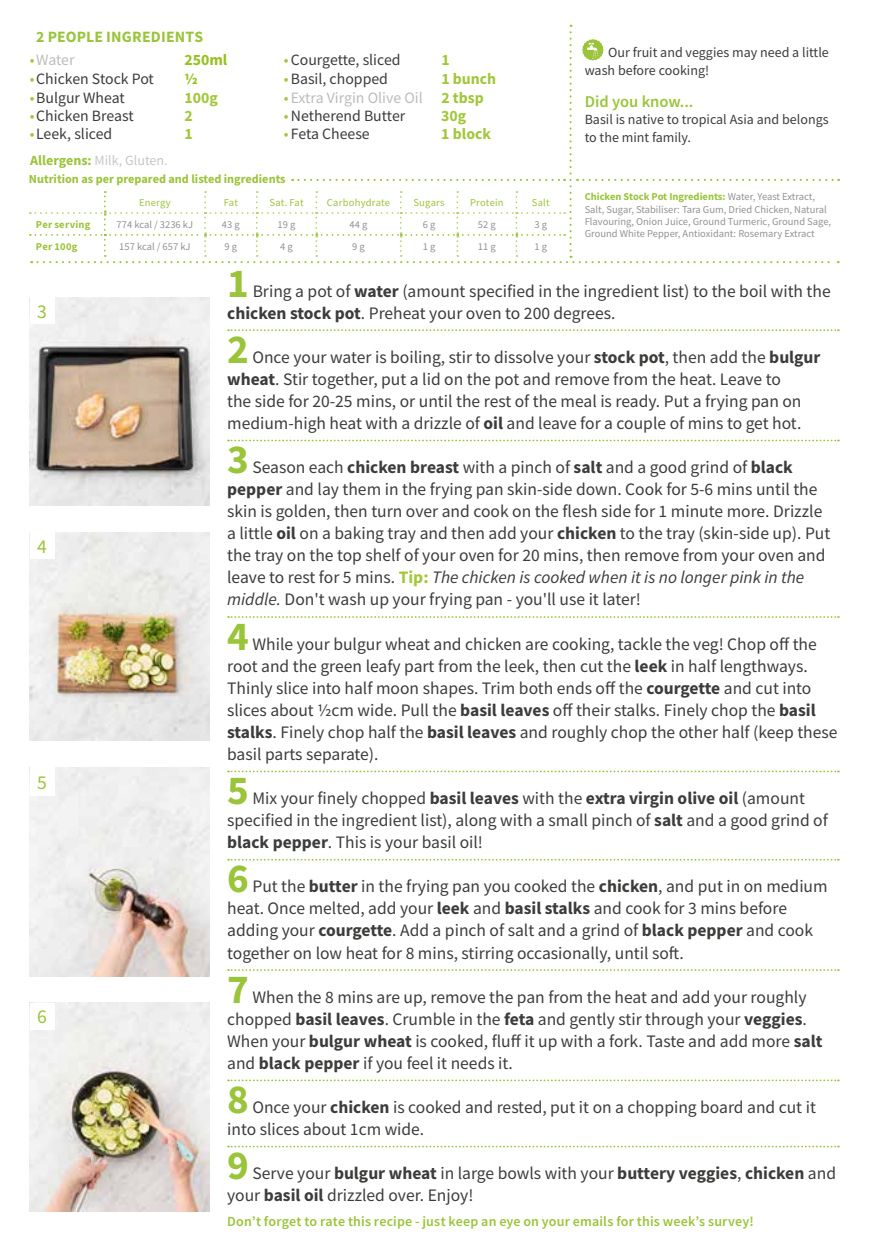
<style>
.page{position:relative;width:869px;height:1241px;background:#fff}
.page>*{position:absolute;margin:0;border:0;box-sizing:border-box;transform-origin:0 0}
.t1{font:700 41.12px "Source Sans Pro";color:#9ac43a}
.t2{font:19.6px "Source Sans Pro";color:#9ac43a}
.t3{font:17.5px/22.1px "Source Sans Pro";color:#3c3c3b}
.t4{font:600 16.45px "Source Sans Pro";color:#9ac43a}
.t5{font:15.75px "Source Sans Pro";color:#3c3c3b}
.t6{font:15.75px "Source Sans Pro";color:#bcbcbc}
.t7{font:700 15.75px "Source Sans Pro";color:#a2c73a}
.t8{font:700 15.75px "Source Sans Pro";letter-spacing:.01em;color:#9ac43a}
.t9{font:700 15.75px "Source Sans Pro";color:#95c11f}
.t10{font:14px/17.5px "Source Sans Pro";color:#3c3c3b}
.t11{font:600 14px "Source Sans Pro";letter-spacing:.015em;color:#9ac43a}
.t12{font:14px "Source Sans Pro";color:#c6c6c6}
.t13{font:700 12.25px "Source Sans Pro";color:#9ac43a}
.t14{font:10.5px/12.2px "Source Sans Pro";color:#929292}
.t15{font:10.5px "Source Sans Pro";letter-spacing:.02em;color:#9ac43a}
.t16{font:700 10.5px "Source Sans Pro";letter-spacing:.025em;color:#9ac43a}
.s1{color:#a2c73a}
.s2{font-weight:700;color:#a2c73a}
.s3{font-weight:700;color:#9ac43a}
.s4{font-weight:700}
.s5{font-style:italic}
</style>
<div class="page">
<img style="left:30px;top:297px;width:180px;height:208px">
<svg style="left:228px;top:329px;width:610px;height:2px"></svg>
<svg style="left:228px;top:439px;width:610px;height:2px"></svg>
<svg style="left:228px;top:616px;width:610px;height:1px"></svg>
<svg style="left:228px;top:770px;width:610px;height:2px"></svg>
<svg style="left:228px;top:858px;width:610px;height:2px"></svg>
<svg style="left:228px;top:969px;width:610px;height:1px"></svg>
<svg style="left:228px;top:1079px;width:610px;height:2px"></svg>
<svg style="left:228px;top:1145px;width:610px;height:2px"></svg>
<img style="left:30px;top:1002px;width:180px;height:208px">
<img style="left:30px;top:767px;width:180px;height:208px">
<img style="left:30px;top:532px;width:180px;height:208px">
<div style="left:30px;top:297px;width:25px;height:27px;background:#fff"></div>
<div style="left:30px;top:532px;width:25px;height:27px;background:#fff"></div>
<div style="left:30px;top:767px;width:25px;height:28px;background:#fff"></div>
<div style="left:30px;top:1002px;width:25px;height:27px;background:#fff"></div>
<svg style="left:30px;top:25px;width:808px;height:238px"></svg>
<p class="t8" style="left:36px;top:26px;width:168px">2 PEOPLE INGREDIENTS</p>
<p class="t6" style="left:30px;top:50px;width:46px"><span class="s1">•</span>Water</p>
<p class="t9" style="left:184px;top:50px;width:44px">250ml</p>
<p class="t5" style="left:284px;top:50px;width:118px"><span class="s1">•</span>Courgette, sliced</p>
<p class="t7" style="left:441px;top:50px;width:10px">1</p>
<p class="t5" style="left:30px;top:69px;width:126px"><span class="s1">•</span>Chicken Stock Pot</p>
<p class="t9" style="left:184px;top:68px;width:15px">½</p>
<p class="t5" style="left:284px;top:69px;width:106px"><span class="s1">•</span>Basil, chopped</p>
<p class="t7" style="left:441px;top:68px;width:56px">1 bunch</p>
<p class="t5" style="left:30px;top:87px;width:96px"><span class="s1">•</span>Bulgur Wheat</p>
<p class="t7" style="left:184px;top:87px;width:35px">100g</p>
<p class="t6" style="left:284px;top:87px;width:201px"><span class="s1">•</span> Extra Virgin Olive Oil <span class="s2">2 tbsp</span></p>
<p class="t5" style="left:30px;top:106px;width:105px"><span class="s1">•</span>Chicken Breast</p>
<p class="t7" style="left:184px;top:105px;width:10px">2</p>
<p class="t5" style="left:284px;top:106px;width:123px"><span class="s1">•</span>Netherend Butter</p>
<p class="t7" style="left:441px;top:105px;width:27px">30g</p>
<p class="t5" style="left:30px;top:124px;width:84px"><span class="s1">•</span>Leek, sliced</p>
<p class="t7" style="left:184px;top:123px;width:10px">1</p>
<p class="t5" style="left:284px;top:124px;width:87px"><span class="s1">•</span> Feta Cheese</p>
<p class="t7" style="left:441px;top:123px;width:51px">1 block</p>
<p class="t12" style="left:30px;top:152px;width:139px"><span class="s3">Allergens:</span> Milk, Gluten.</p>
<p class="t15" style="left:139px;top:196px;width:33px">Energy</p>
<p class="t15" style="left:224px;top:196px;width:16px">Fat</p>
<p class="t15" style="left:269px;top:196px;width:36px">Sat. Fat</p>
<p class="t15" style="left:327px;top:196px;width:65px">Carbohydrate</p>
<p class="t15" style="left:413px;top:196px;width:33px">Sugars</p>
<p class="t15" style="left:470px;top:196px;width:35px">Protein</p>
<p class="t15" style="left:531px;top:196px;width:19px">Salt</p>
<p class="t16" style="left:36px;top:217px;width:56px">Per serving</p>
<p class="t14" style="left:117px;top:218px;width:78px">774 kcal / 3236 kJ</p>
<p class="t14" style="left:222px;top:218px;width:19px">43 g</p>
<p class="t14" style="left:277px;top:218px;width:19px">19 g</p>
<p class="t14" style="left:349px;top:218px;width:19px">44 g</p>
<p class="t14" style="left:422px;top:218px;width:14px">6 g</p>
<p class="t14" style="left:477px;top:218px;width:19px">52 g</p>
<p class="t14" style="left:534px;top:218px;width:14px">3 g</p>
<p class="t16" style="left:36px;top:239px;width:43px">Per 100g</p>
<p class="t14" style="left:119px;top:240px;width:73px">157 kcal / 657 kJ</p>
<p class="t14" style="left:224px;top:240px;width:14px">9 g</p>
<p class="t14" style="left:280px;top:240px;width:14px">4 g</p>
<p class="t14" style="left:352px;top:240px;width:14px">9 g</p>
<p class="t14" style="left:422px;top:240px;width:14px">1 g</p>
<p class="t14" style="left:477px;top:240px;width:19px">11 g</p>
<p class="t14" style="left:534px;top:240px;width:14px">1 g</p>
<p class="t13" style="left:29px;top:170px;width:258px">Nutrition as per prepared and listed ingredients</p>
<p class="t10" style="left:584px;top:44px;width:245px;text-indent:23px">Our fruit and veggies may need a little wash before cooking!</p>
<p class="t4" style="left:584px;top:90px;width:110px">Did you know...</p>
<p class="t10" style="left:584px;top:110px;width:245px">Basil is native to tropical Asia and belongs to the mint family.</p>
<p class="t14" style="left:584px;top:191px;width:248px"><span class="s3">Chicken Stock Pot Ingredients:</span> Water, Yeast Extract, Salt, Sugar, Stabiliser: Tara Gum, Dried Chicken, Natural Flavouring, Onion Juice, Ground Turmeric, Ground Sage, Ground White Pepper, Antioxidant: Rosemary Extract</p>
<p class="t2" style="left:37px;top:299px;width:11px">3</p>
<p class="t2" style="left:37px;top:534px;width:11px">4</p>
<p class="t2" style="left:37px;top:770px;width:11px">5</p>
<p class="t2" style="left:37px;top:1004px;width:11px">6</p>
<h1 class="t1" style="left:227px;top:255px;width:23px">1</h1>
<p class="t3" style="left:227px;top:279px;width:604px;text-indent:25px">Bring a pot of <span class="s4">water</span> (amount specified in the ingredient list) to the boil with the <span class="s4">chicken stock pot</span>. Preheat your oven to 200 degrees.</p>
<h1 class="t1" style="left:227px;top:321px;width:23px">2</h1>
<p class="t3" style="left:227px;top:346px;width:594px;text-indent:25px">Once your water is boiling, stir to dissolve your <span class="s4">stock pot</span>, then add the <span class="s4">bulgur wheat</span>. Stir together, put a lid on the pot and remove from the heat. Leave to<br>the side for 20-25 mins, or until the rest of the meal is ready. Put a frying pan on medium-high heat with a drizzle of <span class="s4">oil</span> and leave for a couple of mins to get hot.</p>
<h1 class="t1" style="left:227px;top:431px;width:23px">3</h1>
<p class="t3" style="left:227px;top:456px;width:604px;text-indent:25px">Season each <span class="s4">chicken breast</span> with a pinch of <span class="s4">salt</span> and a good grind of <span class="s4">black pepper</span> and lay them in the frying pan skin-side down. Cook for 5-6 mins until the skin is golden, then turn over and cook on the flesh side for 1 minute more. Drizzle a little <span class="s4">oil</span> on a baking tray and then add your <span class="s4">chicken</span> to the tray (skin-side up). Put the tray on the top shelf of your oven for 20 mins, then remove from your oven and leave to rest for 5 mins. <span class="s2">Tip:</span> <span class="s5">The chicken is cooked when it is no longer pink in the middle.</span> Don't wash up your frying pan - you'll use it later!</p>
<h1 class="t1" style="left:227px;top:608px;width:23px">4</h1>
<p class="t3" style="left:227px;top:632px;width:611px;text-indent:25px">While your bulgur wheat and chicken are cooking, tackle the veg! Chop off the root and the green leafy part from the leek, then cut the <span class="s4">leek</span> in half lengthways.<br>Thinly slice into half moon shapes. Trim both ends off the <span class="s4">courgette</span> and cut into slices about ½cm wide. Pull the <span class="s4">basil leaves</span> off their stalks. Finely chop the <span class="s4">basil stalks</span>. Finely chop half the <span class="s4">basil leaves</span> and roughly chop the other half (keep these basil parts separate).</p>
<h1 class="t1" style="left:227px;top:762px;width:23px">5</h1>
<p class="t3" style="left:227px;top:787px;width:602px;text-indent:25px">Mix your finely chopped <span class="s4">basil leaves</span> with the <span class="s4">extra virgin olive oil</span> (amount specified in the ingredient list), along with a small pinch of <span class="s4">salt</span> and a good grind of <span class="s4">black pepper</span>. This is your basil oil!</p>
<h1 class="t1" style="left:227px;top:850px;width:23px">6</h1>
<p class="t3" style="left:227px;top:875px;width:601px;text-indent:25px">Put the <span class="s4">butter</span> in the frying pan you cooked the <span class="s4">chicken</span>, and put in on medium heat. Once melted, add your <span class="s4">leek</span> and <span class="s4">basil stalks</span> and cook for 3 mins before adding your <span class="s4">courgette</span>. Add a pinch of salt and a grind of <span class="s4">black pepper</span> and cook together on low heat for 8 mins, stirring occasionally, until soft.</p>
<h1 class="t1" style="left:227px;top:960px;width:23px">7</h1>
<p class="t3" style="left:227px;top:985px;width:596px;text-indent:25px">When the 8 mins are up, remove the pan from the heat and add your roughly chopped <span class="s4">basil leaves</span>. Crumble in the <span class="s4">feta</span> and gently stir through your <span class="s4">veggies</span>.<br>When your <span class="s4">bulgur wheat</span> is cooked, fluff it up with a fork. Taste and add more <span class="s4">salt </span>and <span class="s4">black pepper</span> if you feel it needs it.</p>
<h1 class="t1" style="left:227px;top:1071px;width:23px">8</h1>
<p class="t3" style="left:227px;top:1095px;width:590px;text-indent:25px">Once your <span class="s4">chicken</span> is cooked and rested, put it on a chopping board and cut it into slices about 1cm wide.</p>
<h1 class="t1" style="left:227px;top:1137px;width:23px">9</h1>
<p class="t3" style="left:227px;top:1161px;width:610px;text-indent:25px">Serve your <span class="s4">bulgur wheat</span> in large bowls with your <span class="s4">buttery veggies</span>, <span class="s4">chicken</span> and your <span class="s4">basil oil</span> drizzled over. Enjoy!</p>
<p class="t11" style="left:227px;top:1212px;width:528px">Don’t forget to rate this recipe - just keep an eye on your emails for this week’s survey!</p>
</div>
